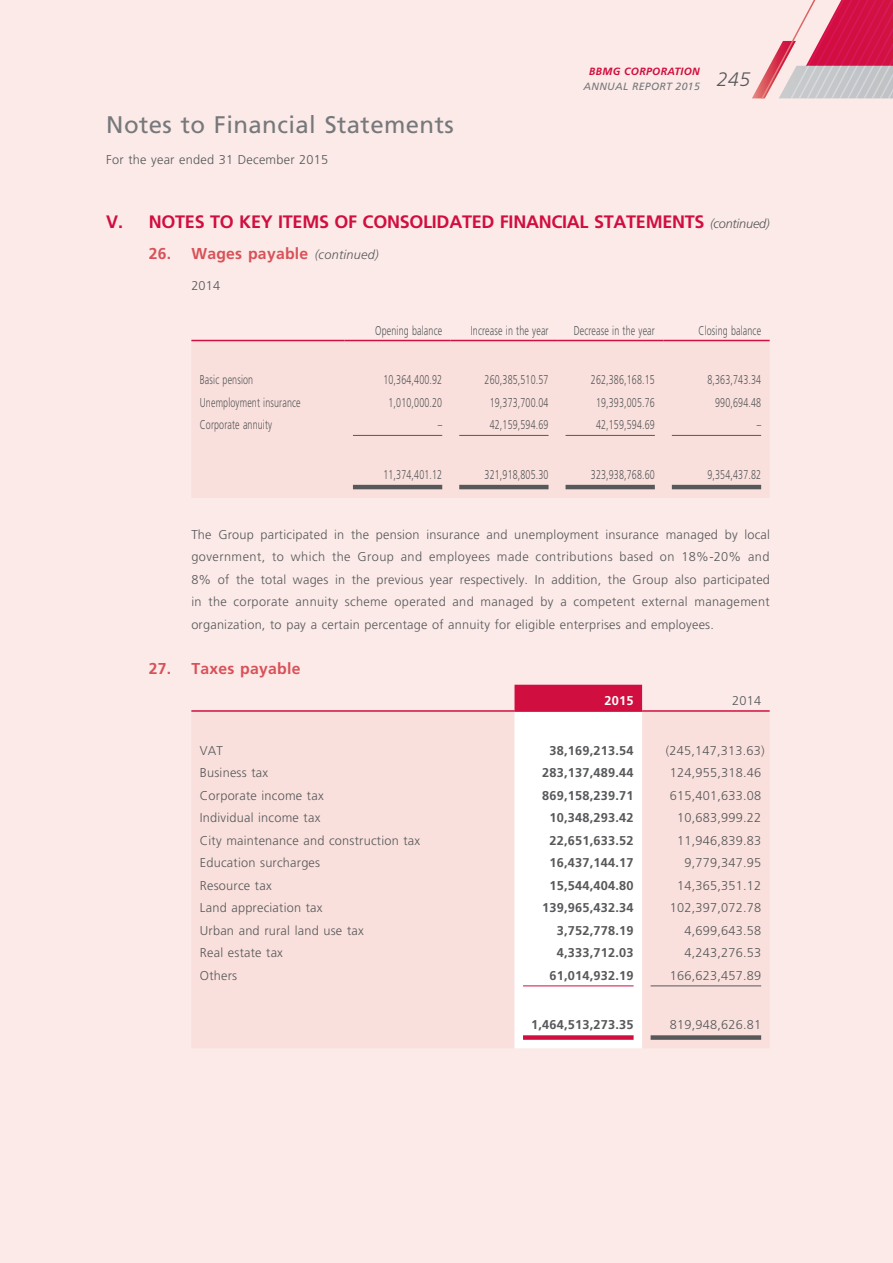
<style>
.page{position:relative;width:893px;height:1263px;background:#fbeae7}
.page>*{position:absolute;margin:0;border:0;box-sizing:border-box;transform-origin:0 0}
.t1{font:24px "Frutiger LT Std";letter-spacing:.015em;color:#76787b}
.t2{font:700 18px "Frutiger LT Std";letter-spacing:-.015em;color:#d10e40}
.t3{font:700 15.75px "Frutiger LT Std";letter-spacing:.015em;color:#d95159}
.t4{font:300 12.75px/22.5px "Frutiger LT Std";letter-spacing:.015em;color:#57585a;text-align:justify}
.t5{font:300 12.75px "Frutiger LT Std";letter-spacing:.015em;color:#57585a;scale:.7 1}
.t6{font:700 12.75px "Frutiger LT Std";letter-spacing:.015em;color:#57585a}
.t7{font:700 12.75px "Frutiger LT Std";color:#fff}
.t8{font:italic 10.5px/15px "Frutiger LT Std";letter-spacing:.03em;color:#76787b}
.s1{font-weight:700;color:#d10e40}
.s2{font-weight:300;font-style:italic;font-size:12.75px;color:#57585a}
</style>
<div class="page">
<svg style="left:752px;top:0;width:141px;height:99px"></svg>
<div style="left:191px;top:341px;width:579px;height:156px;background:#f9e0dc"></div>
<hr style="left:191px;top:340px;width:153px;height:1px;background:#d10e40">
<hr style="left:344px;top:340px;width:107px;height:1px;background:#d10e40">
<hr style="left:451px;top:340px;width:106px;height:1px;background:#d10e40">
<hr style="left:557px;top:340px;width:106px;height:1px;background:#d10e40">
<hr style="left:663px;top:340px;width:107px;height:1px;background:#d10e40">
<hr style="left:353px;top:435px;width:89px;height:1px;background:#57585a">
<hr style="left:459px;top:435px;width:90px;height:1px;background:#57585a">
<hr style="left:566px;top:435px;width:89px;height:1px;background:#57585a">
<hr style="left:672px;top:435px;width:89px;height:1px;background:#57585a">
<hr style="left:353px;top:485px;width:89px;height:4px;background:#57585a">
<hr style="left:459px;top:485px;width:90px;height:4px;background:#57585a">
<hr style="left:566px;top:485px;width:89px;height:4px;background:#57585a">
<hr style="left:672px;top:485px;width:89px;height:4px;background:#57585a">
<div style="left:192px;top:712px;width:577px;height:336px;background:#f9e0dc"></div>
<svg style="left:514px;top:685px;width:128px;height:363px;background:#fbedf1"></svg>
<hr style="left:191px;top:710px;width:323px;height:2px;background:#d10e40">
<hr style="left:514px;top:710px;width:128px;height:2px;background:#d10e40">
<hr style="left:642px;top:710px;width:128px;height:2px;background:#d10e40">
<hr style="left:523px;top:985px;width:111px;height:1px;background:#d10e40">
<hr style="left:651px;top:985px;width:110px;height:1px;background:#57585a">
<div style="left:523px;top:1035px;width:111px;height:5px;background:#d10e40"></div>
<div style="left:651px;top:1035px;width:110px;height:5px;background:#57585a"></div>
<h1 class="t1" style="left:106px;top:110px;width:349px">Notes to Financial Statements</h1>
<p class="t4" style="left:106px;top:148px;width:224px">For the year ended 31 December 2015</p>
<p class="t8" style="left:584px;top:64px;width:168px;text-indent:6px"><span class="s1">BBMG CORPORATION<br></span>ANNUAL REPORT 2015 <sup>245</sup></p>
<h2 class="t2" style="left:106px;top:211px;width:665px">V. NOTES TO KEY ITEMS OF CONSOLIDATED FINANCIAL STATEMENTS <span class="s2">(continued)</span></h2>
<p class="t3" style="left:149px;top:244px;width:231px">26. Wages payable <span class="s2">(continued)</span></p>
<p class="t4" style="left:191px;top:274px;width:31px">2014</p>
<p class="t5" style="left:375px;top:323px;width:97px">Opening balance</p>
<p class="t5" style="left:471px;top:323px;width:113px">Increase in the year</p>
<p class="t5" style="left:574px;top:323px;width:118px">Decrease in the year</p>
<p class="t5" style="left:699px;top:323px;width:91px">Closing balance</p>
<p class="t5" style="left:200px;top:372px;width:78px">Basic pension</p>
<p class="t5" style="left:383px;top:372px;width:86px">10,364,400.92</p>
<p class="t5" style="left:485px;top:372px;width:93px">260,385,510.57</p>
<p class="t5" style="left:591px;top:372px;width:93px">262,386,168.15</p>
<p class="t5" style="left:707px;top:372px;width:78px">8,363,743.34</p>
<p class="t5" style="left:200px;top:395px;width:146px">Unemployment insurance</p>
<p class="t5" style="left:388px;top:395px;width:78px">1,010,000.20</p>
<p class="t5" style="left:490px;top:395px;width:86px">19,373,700.04</p>
<p class="t5" style="left:596px;top:395px;width:86px">19,393,005.76</p>
<p class="t5" style="left:715px;top:395px;width:67px">990,694.48</p>
<p class="t5" style="left:200px;top:417px;width:105px">Corporate annuity</p>
<p class="t5" style="left:438px;top:417px;width:8px">–</p>
<p class="t5" style="left:490px;top:417px;width:86px">42,159,594.69</p>
<p class="t5" style="left:596px;top:417px;width:86px">42,159,594.69</p>
<p class="t5" style="left:757px;top:417px;width:8px">–</p>
<p class="t5" style="left:383px;top:467px;width:86px">11,374,401.12</p>
<p class="t5" style="left:485px;top:467px;width:93px">321,918,805.30</p>
<p class="t5" style="left:591px;top:467px;width:93px">323,938,768.60</p>
<p class="t5" style="left:707px;top:467px;width:78px">9,354,437.82</p>
<p class="t4" style="left:191px;top:523px;width:580px">The Group participated in the pension insurance and unemployment insurance managed by local government, to which the Group and employees made contributions based on 18%-20% and 8% of the total wages in the previous year respectively. In addition, the Group also participated in the corporate annuity scheme operated and managed by a competent external management organization, to pay a certain percentage of annuity for eligible enterprises and employees.</p>
<p class="t3" style="left:149px;top:659px;width:153px">27. Taxes payable</p>
<p class="t7" style="left:605px;top:693px;width:31px">2015</p>
<p class="t4" style="left:732px;top:689px;width:31px">2014</p>
<p class="t4" style="left:200px;top:739px;width:25px">VAT</p>
<p class="t6" style="left:549px;top:743px;width:86px">38,169,213.54</p>
<p class="t4" style="left:666px;top:739px;width:100px">(245,147,313.63)</p>
<p class="t4" style="left:200px;top:762px;width:70px">Business tax</p>
<p class="t6" style="left:542px;top:765px;width:93px">283,137,489.44</p>
<p class="t4" style="left:670px;top:762px;width:93px">124,955,318.46</p>
<p class="t4" style="left:200px;top:784px;width:125px">Corporate income tax</p>
<p class="t6" style="left:542px;top:788px;width:93px">869,158,239.71</p>
<p class="t4" style="left:670px;top:784px;width:93px">615,401,633.08</p>
<p class="t4" style="left:200px;top:807px;width:122px">Individual income tax</p>
<p class="t6" style="left:549px;top:810px;width:86px">10,348,293.42</p>
<p class="t4" style="left:677px;top:807px;width:86px">10,683,999.22</p>
<p class="t4" style="left:200px;top:829px;width:222px">City maintenance and construction tax</p>
<p class="t6" style="left:549px;top:833px;width:86px">22,651,633.52</p>
<p class="t4" style="left:677px;top:829px;width:86px">11,946,839.83</p>
<p class="t4" style="left:200px;top:852px;width:122px">Education surcharges</p>
<p class="t6" style="left:550px;top:855px;width:86px">16,437,144.17</p>
<p class="t4" style="left:684px;top:852px;width:78px">9,779,347.95</p>
<p class="t4" style="left:200px;top:874px;width:73px">Resource tax</p>
<p class="t6" style="left:550px;top:878px;width:86px">15,544,404.80</p>
<p class="t4" style="left:677px;top:874px;width:86px">14,365,351.12</p>
<p class="t4" style="left:200px;top:897px;width:124px">Land appreciation tax</p>
<p class="t6" style="left:542px;top:900px;width:93px">139,965,432.34</p>
<p class="t4" style="left:670px;top:897px;width:93px">102,397,072.78</p>
<p class="t4" style="left:200px;top:919px;width:165px">Urban and rural land use tax</p>
<p class="t6" style="left:557px;top:923px;width:78px">3,752,778.19</p>
<p class="t4" style="left:684px;top:919px;width:78px">4,699,643.58</p>
<p class="t4" style="left:200px;top:942px;width:85px">Real estate tax</p>
<p class="t6" style="left:557px;top:945px;width:78px">4,333,712.03</p>
<p class="t4" style="left:684px;top:942px;width:78px">4,243,276.53</p>
<p class="t4" style="left:200px;top:964px;width:39px">Others</p>
<p class="t6" style="left:550px;top:968px;width:86px">61,014,932.19</p>
<p class="t4" style="left:670px;top:964px;width:93px">166,623,457.89</p>
<p class="t6" style="left:531px;top:1017px;width:104px">1,464,513,273.35</p>
<p class="t4" style="left:670px;top:1014px;width:93px">819,948,626.81</p>
</div>
